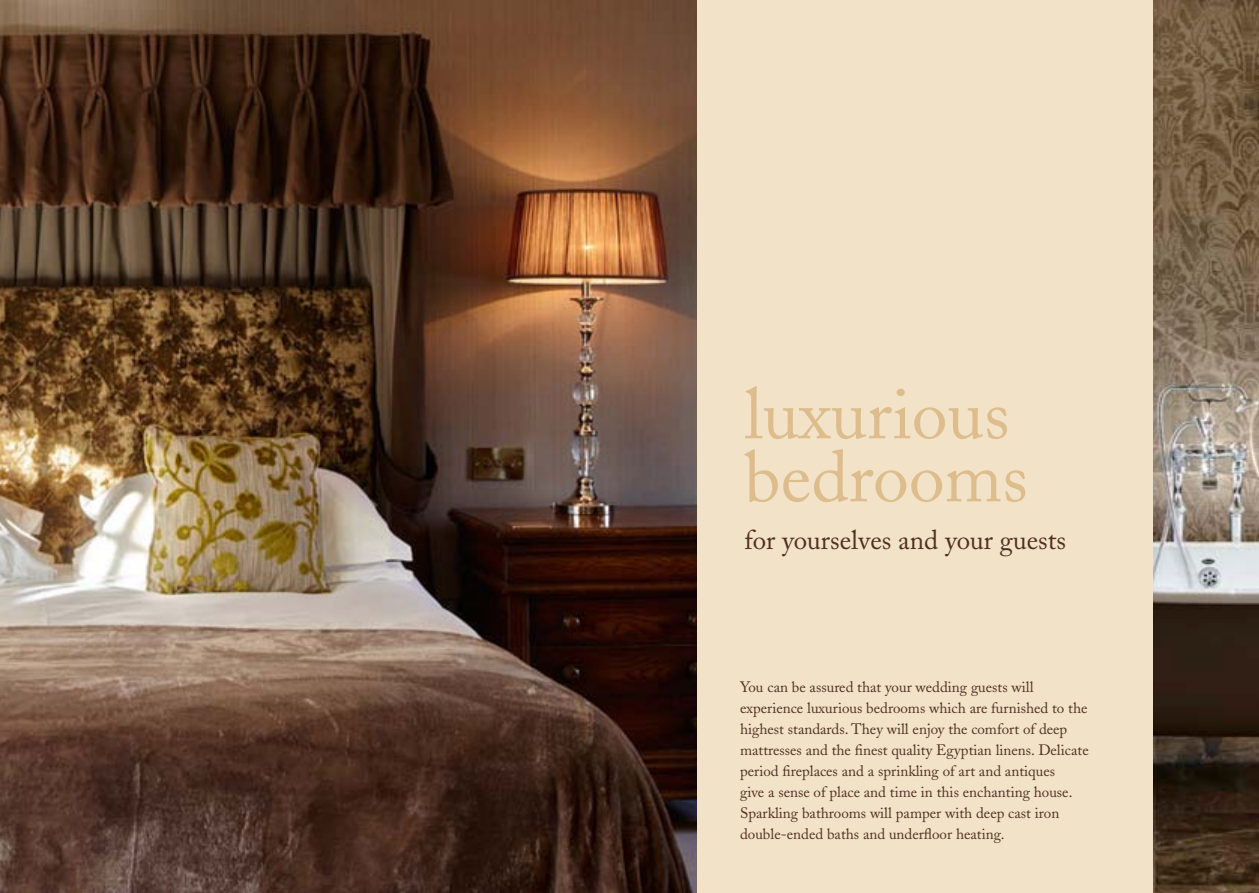
<style>
.page{position:relative;width:1259px;height:893px;background:#fff}
.page>*{position:absolute;margin:0;border:0;box-sizing:border-box;transform-origin:0 0}
.t1{font:72px/63px "Adobe Caslon";color:#ddbd8c}
.t2{font:27px "Adobe Caslon";color:#502f21}
.t3{font:15px/21px "Adobe Caslon";color:#502f21}
</style>
<div class="page">
<img style="left:0;top:0;width:697px;height:893px">
<img style="left:1152px;top:0;width:107px;height:893px">
<div style="left:697px;top:0;width:455px;height:893px;background:#f2e2c8"></div>
<p class="t1" style="left:744px;top:383px;width:285px">luxurious bedrooms</p>
<p class="t2" style="left:744px;top:524px;width:323px">for yourselves and your guests</p>
<p class="t3" style="left:740px;top:676px;width:350px">You can be assured that your wedding guests will experience luxurious bedrooms which are furnished to the highest standards. They will enjoy the comfort of deep mattresses and the finest quality Egyptian linens. Delicate period fireplaces and a sprinkling of art and antiques<br>give a sense of place and time in this enchanting house.<br>Sparkling bathrooms will pamper with deep cast iron double-ended baths and underfloor heating.</p>
</div>
